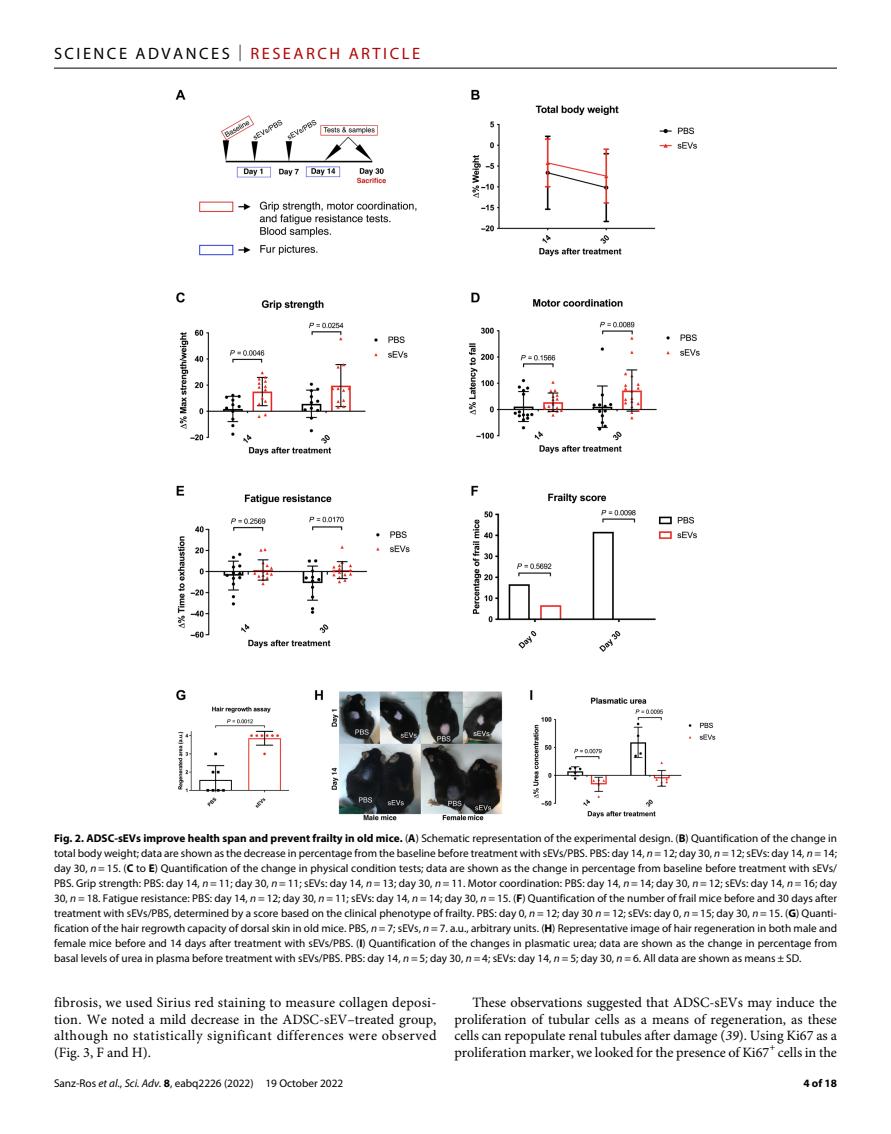
<style>
.page{position:relative;width:891px;height:1134px;background:#fff}
.page>*{position:absolute;margin:0;border:0;box-sizing:border-box;transform-origin:0 0}
.t1{font:16.5px "Myriad Pro";letter-spacing:.15em;color:#000}
.t2{font:14.25px/16.5px "Minion Pro";color:#000;text-align:justify}
.t3{font:11.25px/15px "Myriad Pro";color:#000;text-align:justify}
.t4{font:700 11.25px "Myriad Pro";color:#000}
.s1{font-weight:300}
.s2{color:#b10508}
.s3{font-weight:700}
.s4{font-style:italic}
</style>
<div class="page">
<hr style="left:54px;top:68px;width:783px;height:1px;background:#000">
<img style="left:176px;top:90px;width:540px;height:731px">
<h1 class="t1" style="left:54px;top:40px;width:368px">SCIENCE ADVANCES <span class="s1">|</span> <span class="s2">RESEARCH ARTICLE</span></h1>
<p class="t3" style="left:54px;top:831px;width:785px"><span class="s3">Fig. 2. ADSC-sEVs improve health span and prevent frailty in old mice.</span> (<span class="s3">A</span>) Schematic representation of the experimental design. (<span class="s3">B</span>) Quantification of the change in total body weight; data are shown as the decrease in percentage from the baseline before treatment with sEVs/PBS. PBS: day 14, <span class="s4">n</span> = 12; day 30, <span class="s4">n</span> = 12; sEVs: day 14, <span class="s4">n</span> = 14; day 30, <span class="s4">n</span> = 15. (<span class="s3">C</span> to <span class="s3">E</span>) Quantification of the change in physical condition tests; data are shown as the change in percentage from baseline before treatment with sEVs/ PBS. Grip strength: PBS: day 14, <span class="s4">n</span> = 11; day 30, <span class="s4">n</span> = 11; sEVs: day 14, <span class="s4">n</span> = 13; day 30, <span class="s4">n</span> = 11. Motor coordination: PBS: day 14, <span class="s4">n</span> = 14; day 30, <span class="s4">n</span> = 12; sEVs: day 14, <span class="s4">n</span> = 16; day 30, <span class="s4">n</span> = 18. Fatigue resistance: PBS: day 14, <span class="s4">n</span> = 12; day 30, <span class="s4">n</span> = 11; sEVs: day 14, <span class="s4">n</span> = 14; day 30, <span class="s4">n</span> = 15. (<span class="s3">F</span>) Quantification of the number of frail mice before and 30 days after treatment with sEVs/PBS, determined by a score based on the clinical phenotype of frailty. PBS: day 0, <span class="s4">n</span> = 12; day 30 <span class="s4">n</span> = 12; sEVs: day 0, <span class="s4">n</span> = 15; day 30, <span class="s4">n</span> = 15. (<span class="s3">G</span>) Quanti&shy;fication of the hair regrowth capacity of dorsal skin in old mice. PBS, <span class="s4">n</span> = 7; sEVs, <span class="s4">n</span> = 7. a.u., arbitrary units. (<span class="s3">H</span>) Representative image of hair regeneration in both male and female mice before and 14 days after treatment with sEVs/PBS. (<span class="s3">I</span>) Quantification of the changes in plasmatic urea; data are shown as the change in percentage from basal levels of urea in plasma before treatment with sEVs/PBS. PBS: day 14, <span class="s4">n</span> = 5; day 30, <span class="s4">n</span> = 4; sEVs: day 14, <span class="s4">n</span> = 5; day 30, <span class="s4">n</span> = 6. All data are shown as means ± SD.</p>
<p class="t2" style="left:54px;top:996px;width:384px">fibrosis, we used Sirius red staining to measure collagen deposi&shy;tion. We noted a mild decrease in the ADSC-sEV–treated group, although no statistically significant differences were observed (Fig. 3, F and H).</p>
<p class="t2" style="left:454px;top:996px;width:384px;text-indent:18px">These observations suggested that ADSC-sEVs may induce the proliferation of tubular cells as a means of regeneration, as these cells can repopulate renal tubules after damage (<span class="s4">39</span>). Using Ki67 as a proliferation marker, we looked for the presence of Ki67<sup>+</sup> cells in the</p>
<p class="t3" style="left:54px;top:1076px;width:291px">Sanz-Ros <span class="s4">et al</span>., <span class="s4">Sci. Adv.</span> <span class="s3">8</span>, eabq2226 (2022) 19 October 2022</p>
<p class="t4" style="left:803px;top:1074px;width:35px">4 of 18</p>
</div>
